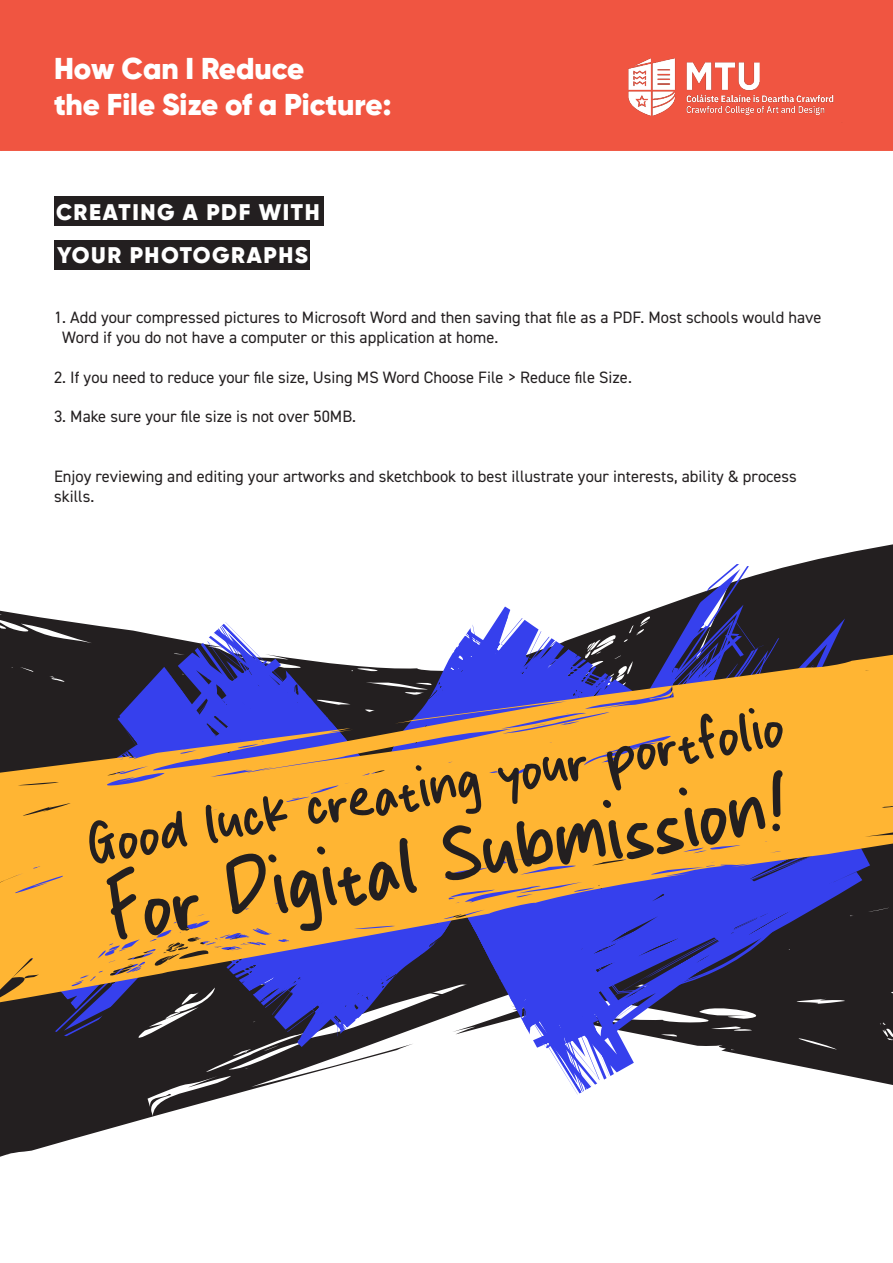
<style>
.page{position:relative;width:893px;height:1263px;background:#fff}
.page>*{position:absolute;margin:0;border:0;box-sizing:border-box;transform-origin:0 0}
.t1{font:900 30px "Gilroy";color:#fff}
.t2{font:900 22.5px/43.3px "Gilroy";letter-spacing:.07em;color:#fff}
.t3{font:16.5px/19.8px "DIN2014";color:#231f20}
</style>
<div class="page">
<svg style="left:0;top:1101px;width:209px;height:56px"></svg>
<div style="left:1px;top:1px;width:891px;height:149px;background:#f05541"></div>
<div style="left:0;top:0;width:893px;height:151px;border:2px solid #f05541"></div>
<img style="left:628px;top:58px;width:206px;height:58px">
<div style="left:54px;top:197px;width:269px;height:29px;background:#231f20"></div>
<div style="left:54px;top:240px;width:256px;height:30px;background:#231f20"></div>
<svg style="left:0;top:583px;width:893px;height:518px"></svg>
<p class="t1" style="left:54px;top:50px;width:252px">How Can I Reduce</p>
<p class="t1" style="left:54px;top:86px;width:339px">the File Size of a Picture:</p>
<p class="t2" style="left:56px;top:190px;width:265px">CREATING A PDF WITH<br>YOUR PHOTOGRAPHS</p>
<p class="t3" style="left:62px;top:307px;width:761px;text-indent:-8px">1. Add your compressed pictures to Microsoft Word and then saving that file as a PDF. Most schools would have<br>Word if you do not have a computer or this application at home.</p>
<p class="t3" style="left:54px;top:367px;width:579px">2. If you need to reduce your file size, Using MS Word Choose File &gt; Reduce file Size.</p>
<p class="t3" style="left:54px;top:406px;width:304px">3. Make sure your file size is not over 50MB.</p>
<p class="t3" style="left:54px;top:466px;width:744px">Enjoy reviewing and editing your artworks and sketchbook to best illustrate your interests, ability &amp; process skills.</p>
</div>
